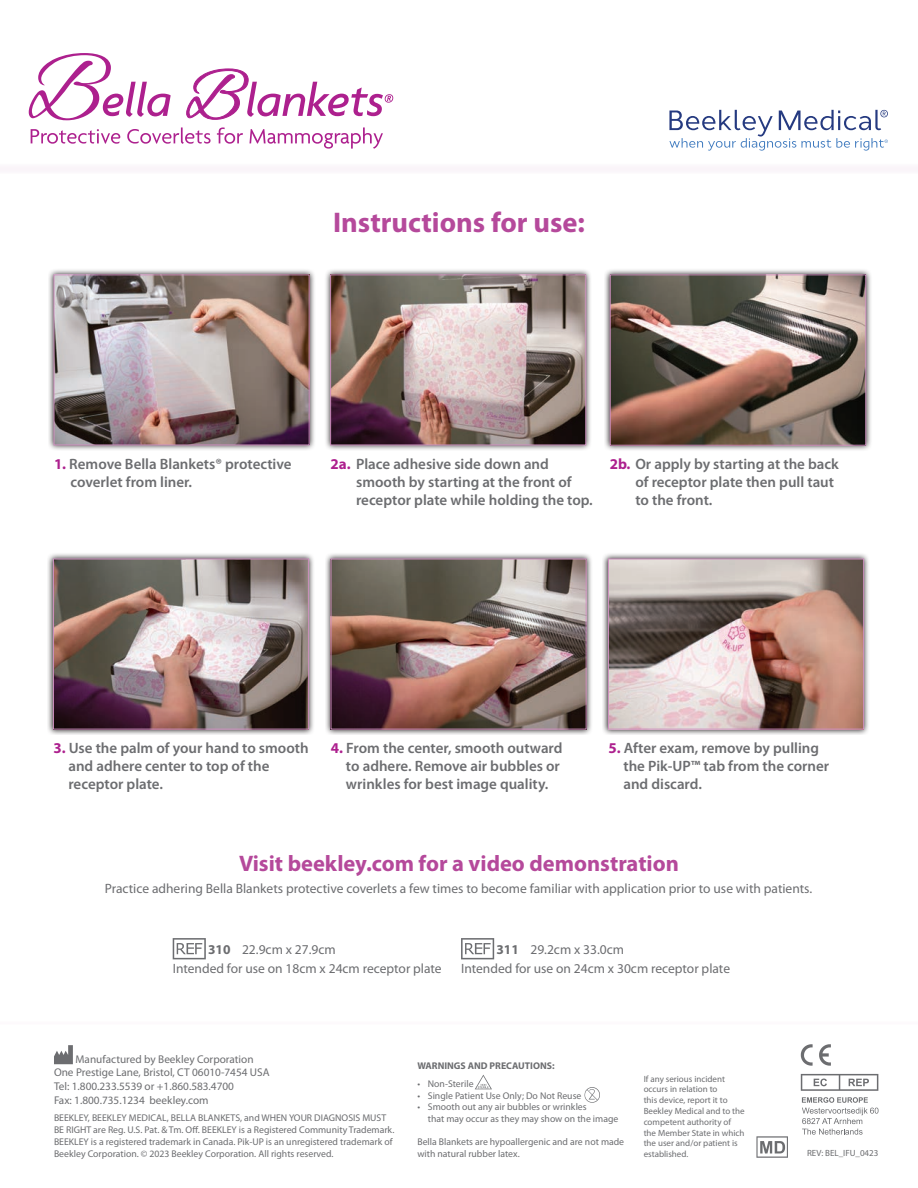
<style>
.page{position:relative;width:918px;height:1188px;background:#fff}
.page>*{position:absolute;margin:0;border:0;box-sizing:border-box;transform-origin:0 0}
.Default{font:700 28.5px "Myriad Pro";color:#b5499b}
.t1{font:700 22.5px "Myriad Pro";color:#b5499b}
.Default-2{font:600 15px/18px "Myriad Pro";color:#6c6d70}
.t2{font:13.5px "Myriad Pro";color:#6c6d70}
.t3{font:11.25px "Myriad Pro";color:#6c6d70}
.t4{font:9.75px/11.7px "Myriad Pro";color:#6c6d70}
.t5{font:700 9.75px "Myriad Pro";color:#6c6d70}
.t6{font:9px/10.8px "Myriad Pro";color:#6c6d70}
.s1{font-weight:700;color:#ad208e}
.s2{font-weight:700}
</style>
<div class="page">
<hr style="left:0;top:168px;width:918px;height:2px;background:#faf4f9">
<svg style="left:49px;top:270px;width:266px;height:180px;background:#cac6c9"></svg>
<img style="left:56px;top:276px;width:252px;height:167px">
<div style="left:54px;top:274px;width:256px;height:171px;border:1px solid #ce90bf"></div>
<svg style="left:326px;top:270px;width:265px;height:180px;background:#ccc8cb"></svg>
<img style="left:332px;top:276px;width:252px;height:167px">
<div style="left:330px;top:274px;width:256px;height:171px;border:1px solid #ce90bf"></div>
<svg style="left:326px;top:554px;width:266px;height:181px;background:#c4bdc1"></svg>
<img style="left:333px;top:561px;width:252px;height:166px">
<div style="left:331px;top:559px;width:256px;height:170px;border:1px solid #ce90bf"></div>
<svg style="left:48px;top:554px;width:266px;height:181px;background:#c4bec2"></svg>
<img style="left:55px;top:561px;width:252px;height:166px">
<div style="left:53px;top:559px;width:256px;height:170px;border:1px solid #ce90bf"></div>
<svg style="left:603px;top:554px;width:266px;height:181px;background:#c6c0c4"></svg>
<img style="left:610px;top:561px;width:252px;height:166px">
<div style="left:608px;top:559px;width:256px;height:170px;border:1px solid #ce90bf"></div>
<svg style="left:461px;top:938px;width:33px;height:21px"></svg>
<svg style="left:173px;top:938px;width:33px;height:21px"></svg>
<svg style="left:54px;top:1045px;width:19px;height:19px"></svg>
<svg style="left:475px;top:1075px;width:17px;height:14px"></svg>
<svg style="left:584px;top:1087px;width:16px;height:16px"></svg>
<svg style="left:801px;top:1044px;width:30px;height:22px"></svg>
<svg style="left:605px;top:270px;width:266px;height:180px;background:#c8c6c7"></svg>
<img style="left:612px;top:276px;width:252px;height:168px">
<div style="left:610px;top:274px;width:256px;height:172px;border:1px solid #ce90bf"></div>
<svg style="left:669px;top:110px;width:219px;height:41px"></svg>
<svg style="left:31px;top:129px;width:89px;height:15px"></svg>
<svg style="left:127px;top:127px;width:84px;height:17px"></svg>
<svg style="left:217px;top:127px;width:26px;height:17px"></svg>
<svg style="left:249px;top:127px;width:134px;height:22px"></svg>
<svg style="left:29px;top:53px;width:142px;height:67px"></svg>
<svg style="left:186px;top:69px;width:207px;height:51px"></svg>
<svg style="left:756px;top:1136px;width:32px;height:22px"></svg>
<svg style="left:801px;top:1074px;width:77px;height:17px"></svg>
<svg style="left:802px;top:1097px;width:77px;height:38px"></svg>
<p class="Default" style="left:333px;top:204px;width:253px">Instructions for use:</p>
<p class="Default-2" style="left:70px;top:454px;width:223px;text-indent:-16px"><span class="s1">1.</span> Remove Bella Blankets® protective coverlet from liner.</p>
<p class="Default-2" style="left:356px;top:454px;width:238px;text-indent:-26px"><span class="s1">2a.</span> Place adhesive side down and smooth by starting at the front of receptor plate while holding the top.</p>
<p class="Default-2" style="left:635px;top:454px;width:205px;text-indent:-26px"><span class="s1">2b.</span> Or apply by starting at the back of receptor plate then pull taut to the front.</p>
<p class="Default-2" style="left:68px;top:739px;width:242px;text-indent:-15px"><span class="s1">3.</span> Use the palm of your hand to smooth and adhere center to top of the receptor plate.</p>
<p class="Default-2" style="left:346px;top:739px;width:218px;text-indent:-15px"><span class="s1">4.</span> From the center, smooth outward to adhere. Remove air bubbles or wrinkles for best image quality.</p>
<p class="Default-2" style="left:623px;top:739px;width:207px;text-indent:-15px"><span class="s1">5.</span> After exam, remove by pulling the Pik-UP™ tab from the corner and discard.</p>
<p class="t1" style="left:239px;top:848px;width:441px">Visit beekley.com for a video demonstration</p>
<p class="t2" style="left:105px;top:880px;width:709px">Practice adhering Bella Blankets protective coverlets a few times to become familiar with application prior to use with patients.</p>
<p class="t2" style="left:208px;top:941px;width:129px"><span class="s2">310</span> 22.9cm x 27.9cm</p>
<p class="t2" style="left:173px;top:961px;width:271px">Intended for use on 18cm x 24cm receptor plate</p>
<p class="t2" style="left:497px;top:941px;width:129px"><span class="s2">311</span> 29.2cm x 33.0cm</p>
<p class="t2" style="left:461px;top:961px;width:271px">Intended for use on 24cm x 30cm receptor plate</p>
<p class="t3" style="left:75px;top:1052px;width:180px">Manufactured by Beekley Corporation</p>
<p class="t3" style="left:54px;top:1066px;width:217px">One Prestige Lane, Bristol, CT 06010-7454 USA</p>
<p class="t3" style="left:54px;top:1079px;width:182px">Tel: 1.800.233.5539 or +1.860.583.4700</p>
<p class="t3" style="left:54px;top:1094px;width:156px">Fax: 1.800.735.1234 beekley.com</p>
<p class="t4" style="left:54px;top:1112px;width:342px">BEEKLEY, BEEKLEY MEDICAL, BELLA BLANKETS, and WHEN YOUR DIAGNOSIS MUST BE RIGHT are Reg. U.S. Pat. &amp; Tm. Off. BEEKLEY is a Registered Community Trademark.<br>BEEKLEY is a registered trademark in Canada. Pik-UP is an unregistered trademark of Beekley Corporation. © 2023 Beekley Corporation. All rights reserved.</p>
<p class="t5" style="left:417px;top:1059px;width:139px">WARNINGS AND PRECAUTIONS:</p>
<p class="t4" style="left:417px;top:1078px;width:58px">• Non-Sterile</p>
<p class="t4" style="left:417px;top:1089px;width:166px">• Single Patient Use Only; Do Not Reuse</p>
<p class="t4" style="left:417px;top:1101px;width:171px">• Smooth out any air bubbles or wrinkles</p>
<p class="t4" style="left:428px;top:1113px;width:192px">that may occur as they may show on the image</p>
<p class="t4" style="left:417px;top:1136px;width:208px">Bella Blankets are hypoallergenic and are not made with natural rubber latex.</p>
<p class="t6" style="left:807px;top:1147px;width:73px">REV: BEL_IFU_0423</p>
<p class="t6" style="left:644px;top:1073px;width:103px">If any serious incident occurs in relation to<br>this device, report it to<br>Beekley Medical and to the competent authority of the Member State in which the user and/or patient is established.</p>
</div>
